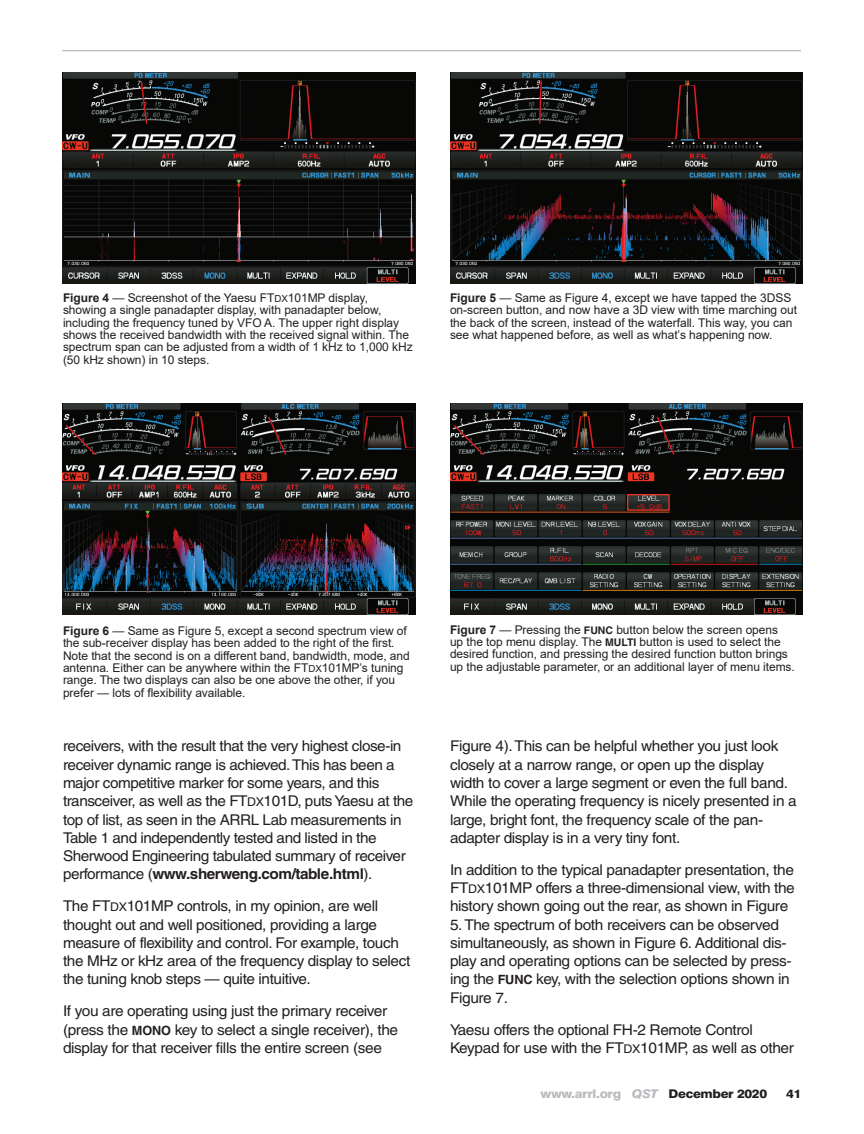
<style>
.page{position:relative;width:864px;height:1134px;background:#fff}
.page>*{position:absolute;margin:0;border:0;box-sizing:border-box;transform-origin:0 0}
.Body_Text{font:14.85px/18.3px "Helvetica";letter-spacing:-.025em;color:#231f20;scale:1.04 1}
.Body_Text-2{font:14.85px/18.3px "Helvetica";letter-spacing:-.025em;color:#231f20}
.t1{font:12px/12.3px "Arial";letter-spacing:-.005em;color:#231f20}
.t2{font:800 12px "Swiss 721 BT";letter-spacing:-.025em;color:#babbbe;scale:1.1 1}
.t3{font:800 12px "Swiss 721 BT";color:#231f20;scale:1.1 1}
.s1{font-weight:700}
.s2{font-size:9.75px}
.s3{font-family:"Helvetica";font-weight:700;font-size:10.5px}
.s4{font-family:"Helvetica"}
.s5{font-size:12px}
.s6{font-weight:700;font-size:12.75px}
.s7{font-style:italic}
.s8{color:#231f20}
</style>
<div class="page">
<hr style="left:62px;top:50px;width:739px;height:1px;background:#a8a9ad">
<img style="left:63px;top:403px;width:353px;height:212px">
<img style="left:450px;top:403px;width:353px;height:212px">
<img style="left:63px;top:72px;width:353px;height:212px">
<img style="left:450px;top:72px;width:353px;height:212px">
<p class="t1" style="left:63px;top:292px;width:351px"><span class="s1">Figure 4</span> — Screenshot of the Yaesu FT<span class="s2">DX</span>101MP display, showing a single panadapter display, with panadapter below, including the frequency tuned by VFO A. The upper right display shows the received bandwidth with the received signal within. The spectrum span can be adjusted from a width of 1 kHz to 1,000 kHz (50 kHz shown) in 10 steps.</p>
<p class="t1" style="left:450px;top:292px;width:349px"><span class="s1">Figure 5</span> — Same as Figure 4, except we have tapped the 3DSS on-screen button, and now have a 3D view with time marching out the back of the screen, instead of the waterfall. This way, you can see what happened before, as well as what’s happening now.</p>
<p class="t1" style="left:63px;top:625px;width:348px"><span class="s1">Figure 6</span> — Same as Figure 5, except a second spectrum view of the sub-receiver display has been added to the right of the first.<br>Note that the second is on a different band, bandwidth, mode, and antenna. Either can be anywhere within the FT<span class="s2">DX</span>101MP’s tuning range. The two displays can also be one above the other, if you prefer — lots of flexibility available.</p>
<p class="t1" style="left:450px;top:623px;width:346px"><span class="s1">Figure 7</span> — Pressing the <span class="s3">FUNC</span> button below the screen opens<br>up the top menu display. The <span class="s3">MULTI</span> button is used to select the desired function, and pressing the <span class="s4">desired function</span> button brings up the adjustable parameter, or an additional layer of menu items.</p>
<p class="Body_Text-2" style="left:63px;top:737px;width:352px">receivers, with the result that the very highest close-in receiver dynamic range is achieved. This has been a major competitive marker for some years, and this transceiver, as well as the FT<span class="s5">DX</span>101D, puts Yaesu at the top of list, as seen in the ARRL Lab measurements in Table 1 and independently tested and listed in the Sherwood Engineering tabulated summary of receiver performance (<span class="s1">www.sherweng.com/table.html</span>).</p>
<p class="Body_Text-2" style="left:63px;top:897px;width:349px">The FT<span class="s5">DX</span>101MP controls, in my opinion, are well thought out and well positioned, providing a large measure of flexibility and control. For example, touch the MHz or kHz area of the frequency display to select the tuning knob steps — quite intuitive.</p>
<p class="Body_Text" style="left:63px;top:1002px;width:324px">If you are operating using just the primary receiver (press the <span class="s6">MONO</span> key to select a single receiver), the display for that receiver fills the entire screen (see</p>
<p class="Body_Text" style="left:450px;top:737px;width:335px">Figure 4). This can be helpful whether you just look closely at a narrow range, or open up the display width to cover a large segment or even the full band.<br>While the operating frequency is nicely presented in a large, bright font, the frequency scale of the pan&shy;adapter display is in a very tiny font.</p>
<p class="Body_Text" style="left:450px;top:860px;width:333px;text-align:justify">In addition to the typical panadapter presentation, the FT<span class="s5">DX</span>101MP offers a three-dimensional view, with the history shown going out the rear, as shown in Figure</p>
<p class="Body_Text" style="left:450px;top:915px;width:330px">5. The spectrum of both receivers can be observed simultaneously, as shown in Figure 6. Additional dis&shy;play and operating options can be selected by press&shy;ing the <span class="s6">FUNC</span> key, with the selection options shown in Figure 7.</p>
<p class="Body_Text" style="left:450px;top:1020px;width:332px">Yaesu offers the optional FH-2 Remote Control<br>Keypad for use with the FT<span class="s5">DX</span>101MP, as well as other</p>
<p class="t2" style="left:540px;top:1086px;width:208px">www.arrl.org <span class="s7">QST</span> <span class="s8">December 2020</span></p>
<p class="t3" style="left:786px;top:1086px;width:15px">41</p>
</div>
